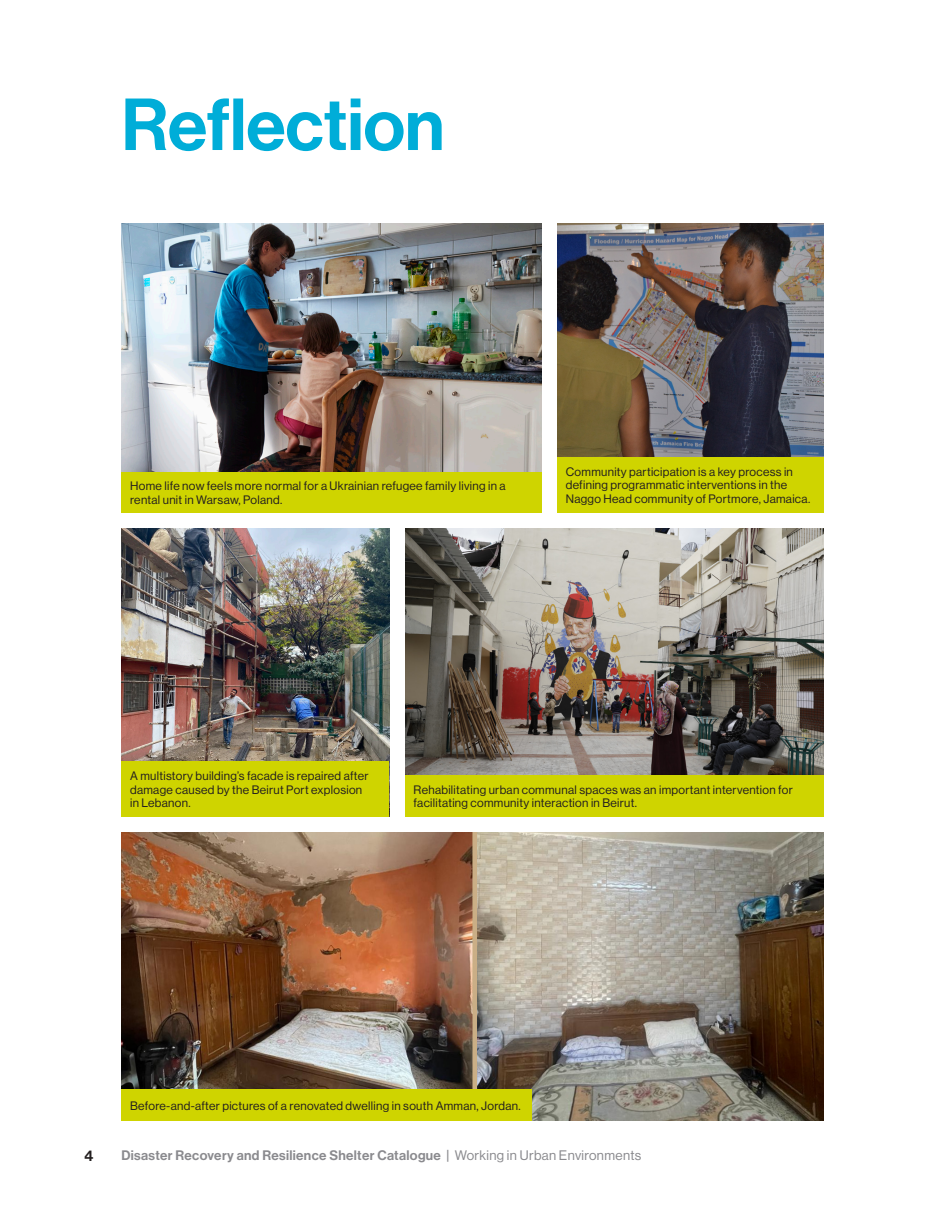
<style>
.page{position:relative;width:945px;height:1215px;background:#fff}
.page>*{position:absolute;margin:0;border:0;box-sizing:border-box;transform-origin:0 0}
.t1{font:72px "N Haas Grotesk DS Pro 65 Md";color:#00add8}
.t2{font:15px "N Haas Grotesk DS Pro 65 Md";color:#231f20}
.t3{font:13.5px "N Haas Grotesk DS Pro 65 Md";letter-spacing:.025em;color:#8a8a8e}
.t4{font:12px/13.5px "N Haas Grotesk DS Pro 55 Rg";letter-spacing:.025em;color:#231f20}
.s1{font-family:"N Haas Grotesk DS Pro 55 Rg"}
</style>
<div class="page">
<img style="left:122px;top:224px;width:420px;height:248px">
<img style="left:405px;top:528px;width:419px;height:247px">
<img style="left:122px;top:832px;width:702px;height:289px">
<img style="left:557px;top:224px;width:267px;height:233px">
<img style="left:122px;top:528px;width:267px;height:233px">
<div style="left:122px;top:472px;width:420px;height:40px;background:#cfd400"></div>
<div style="left:122px;top:761px;width:267px;height:56px;background:#cfd400"></div>
<div style="left:122px;top:1090px;width:410px;height:31px;background:#cfd400"></div>
<div style="left:405px;top:775px;width:419px;height:42px;background:#cfd400"></div>
<div style="left:557px;top:457px;width:267px;height:55px;background:#cfd400"></div>
<p class="t1" style="left:122px;top:83px;width:324px">Reflection</p>
<p class="t4" style="left:130px;top:479px;width:377px">Home life now feels more normal for a Ukrainian refugee family living in a rental unit in Warsaw, Poland.</p>
<p class="t4" style="left:566px;top:465px;width:246px">Community participation is a key process in defining programmatic interventions in the<br>Naggo Head community of Portmore, Jamaica.</p>
<p class="t4" style="left:130px;top:769px;width:240px">A multistory building’s facade is repaired after damage caused by the Beirut Port explosion in Lebanon.</p>
<p class="t4" style="left:414px;top:783px;width:381px">Rehabilitating urban communal spaces was an important intervention for facilitating community interaction in Beirut.</p>
<p class="t4" style="left:130px;top:1099px;width:392px">Before-and-after pictures of a renovated dwelling in south Amman, Jordan.</p>
<p class="t2" style="left:84px;top:1147px;width:10px">4</p>
<p class="t3" style="left:122px;top:1147px;width:521px">Disaster Recovery and Resilience Shelter Catalogue | <span class="s1">Working in Urban Environments</span></p>
</div>
